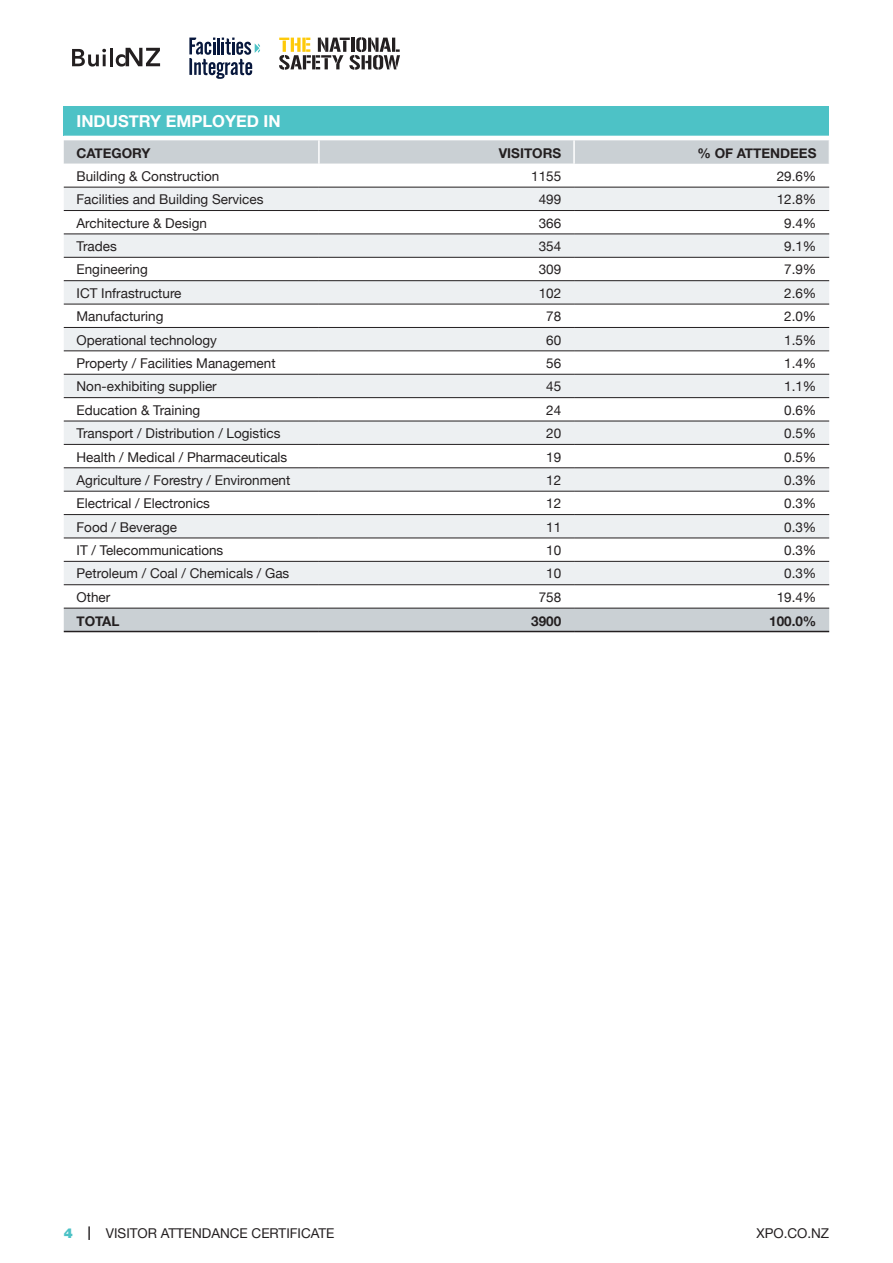
<style>
.page{position:relative;width:893px;height:1263px;background:#fff}
.page>*{position:absolute;margin:0;border:0;box-sizing:border-box;transform-origin:0 0}
.t1{font:700 16.5px "Helvetica Neue";color:#fff}
.t2{font:13.5px "Helvetica Neue";color:#231f20}
.t3{font:700 13.5px "Helvetica Neue";color:#231f20}
.s1{font-weight:900;color:#4dc2c6}
.s2{font-weight:700}
</style>
<div class="page">
<svg style="left:189px;top:38px;width:71px;height:41px"></svg>
<svg style="left:72px;top:47px;width:89px;height:20px"></svg>
<svg style="left:279px;top:37px;width:121px;height:33px"></svg>
<div style="left:64px;top:106px;width:765px;height:30px;background:#4dc2c6"></div>
<svg style="left:64px;top:585px;width:765px;height:23px"></svg>
<svg style="left:64px;top:188px;width:765px;height:396px;fill:#edf0f2"></svg>
<div style="left:64px;top:609px;width:765px;height:22px;background:#cad0d4"></div>
<hr style="left:64px;top:187px;width:255px;height:1px;background:#231f20">
<hr style="left:319px;top:187px;width:255px;height:1px;background:#231f20">
<hr style="left:574px;top:187px;width:255px;height:1px;background:#231f20">
<hr style="left:64px;top:210px;width:255px;height:1px;background:#231f20">
<hr style="left:319px;top:210px;width:255px;height:1px;background:#231f20">
<hr style="left:574px;top:210px;width:255px;height:1px;background:#231f20">
<hr style="left:64px;top:234px;width:255px;height:1px;background:#231f20">
<hr style="left:319px;top:234px;width:255px;height:1px;background:#231f20">
<hr style="left:574px;top:234px;width:255px;height:1px;background:#231f20">
<hr style="left:64px;top:257px;width:255px;height:1px;background:#231f20">
<hr style="left:319px;top:257px;width:255px;height:1px;background:#231f20">
<hr style="left:574px;top:257px;width:255px;height:1px;background:#231f20">
<hr style="left:64px;top:280px;width:255px;height:1px;background:#231f20">
<hr style="left:319px;top:280px;width:255px;height:1px;background:#231f20">
<hr style="left:574px;top:280px;width:255px;height:1px;background:#231f20">
<hr style="left:64px;top:304px;width:255px;height:1px;background:#231f20">
<hr style="left:319px;top:304px;width:255px;height:1px;background:#231f20">
<hr style="left:574px;top:304px;width:255px;height:1px;background:#231f20">
<hr style="left:64px;top:327px;width:255px;height:1px;background:#231f20">
<hr style="left:319px;top:327px;width:255px;height:1px;background:#231f20">
<hr style="left:574px;top:327px;width:255px;height:1px;background:#231f20">
<hr style="left:64px;top:350px;width:255px;height:1px;background:#231f20">
<hr style="left:319px;top:350px;width:255px;height:1px;background:#231f20">
<hr style="left:574px;top:350px;width:255px;height:1px;background:#231f20">
<hr style="left:64px;top:374px;width:255px;height:1px;background:#231f20">
<hr style="left:319px;top:374px;width:255px;height:1px;background:#231f20">
<hr style="left:574px;top:374px;width:255px;height:1px;background:#231f20">
<hr style="left:64px;top:397px;width:255px;height:1px;background:#231f20">
<hr style="left:319px;top:397px;width:255px;height:1px;background:#231f20">
<hr style="left:574px;top:397px;width:255px;height:1px;background:#231f20">
<hr style="left:64px;top:421px;width:255px;height:1px;background:#231f20">
<hr style="left:319px;top:421px;width:255px;height:1px;background:#231f20">
<hr style="left:574px;top:421px;width:255px;height:1px;background:#231f20">
<hr style="left:64px;top:444px;width:255px;height:1px;background:#231f20">
<hr style="left:319px;top:444px;width:255px;height:1px;background:#231f20">
<hr style="left:574px;top:444px;width:255px;height:1px;background:#231f20">
<hr style="left:64px;top:467px;width:255px;height:1px;background:#231f20">
<hr style="left:319px;top:467px;width:255px;height:1px;background:#231f20">
<hr style="left:574px;top:467px;width:255px;height:1px;background:#231f20">
<hr style="left:64px;top:491px;width:255px;height:1px;background:#231f20">
<hr style="left:319px;top:491px;width:255px;height:1px;background:#231f20">
<hr style="left:574px;top:491px;width:255px;height:1px;background:#231f20">
<hr style="left:64px;top:514px;width:255px;height:1px;background:#231f20">
<hr style="left:319px;top:514px;width:255px;height:1px;background:#231f20">
<hr style="left:574px;top:514px;width:255px;height:1px;background:#231f20">
<hr style="left:64px;top:538px;width:255px;height:1px;background:#231f20">
<hr style="left:319px;top:538px;width:255px;height:1px;background:#231f20">
<hr style="left:574px;top:538px;width:255px;height:1px;background:#231f20">
<hr style="left:64px;top:561px;width:255px;height:1px;background:#231f20">
<hr style="left:319px;top:561px;width:255px;height:1px;background:#231f20">
<hr style="left:574px;top:561px;width:255px;height:1px;background:#231f20">
<hr style="left:64px;top:584px;width:255px;height:1px;background:#231f20">
<hr style="left:319px;top:584px;width:255px;height:1px;background:#231f20">
<hr style="left:574px;top:584px;width:255px;height:1px;background:#231f20">
<hr style="left:64px;top:608px;width:255px;height:1px;background:#231f20">
<hr style="left:319px;top:608px;width:255px;height:1px;background:#231f20">
<hr style="left:574px;top:608px;width:255px;height:1px;background:#231f20">
<hr style="left:64px;top:631px;width:255px;height:1px;background:#231f20">
<hr style="left:319px;top:631px;width:255px;height:1px;background:#231f20">
<hr style="left:574px;top:631px;width:255px;height:1px;background:#231f20">
<svg style="left:64px;top:140px;width:766px;height:47px"></svg>
<hr style="left:573px;top:140px;width:2px;height:24px;background:#fff">
<p class="t1" style="left:77px;top:108px;width:206px">INDUSTRY EMPLOYED IN</p>
<p class="t3" style="left:77px;top:142px;width:76px">CATEGORY</p>
<p class="t3" style="left:499px;top:142px;width:64px">VISITORS</p>
<p class="t3" style="left:697px;top:142px;width:121px">% OF ATTENDEES</p>
<p class="t2" style="left:77px;top:166px;width:144px">Building &amp; Construction</p>
<p class="t2" style="left:531px;top:166px;width:32px">1155</p>
<p class="t2" style="left:777px;top:166px;width:41px">29.6%</p>
<p class="t2" style="left:77px;top:190px;width:189px">Facilities and Building Services</p>
<p class="t2" style="left:539px;top:190px;width:24px">499</p>
<p class="t2" style="left:777px;top:190px;width:41px">12.8%</p>
<p class="t2" style="left:77px;top:213px;width:132px">Architecture &amp; Design</p>
<p class="t2" style="left:539px;top:213px;width:24px">366</p>
<p class="t2" style="left:784px;top:213px;width:34px">9.4%</p>
<p class="t2" style="left:77px;top:236px;width:42px">Trades</p>
<p class="t2" style="left:539px;top:236px;width:24px">354</p>
<p class="t2" style="left:784px;top:236px;width:34px">9.1%</p>
<p class="t2" style="left:77px;top:260px;width:73px">Engineering</p>
<p class="t2" style="left:539px;top:260px;width:24px">309</p>
<p class="t2" style="left:784px;top:260px;width:34px">7.9%</p>
<p class="t2" style="left:77px;top:283px;width:107px">ICT Infrastructure</p>
<p class="t2" style="left:539px;top:283px;width:24px">102</p>
<p class="t2" style="left:784px;top:283px;width:34px">2.6%</p>
<p class="t2" style="left:77px;top:307px;width:89px">Manufacturing</p>
<p class="t2" style="left:546px;top:307px;width:17px">78</p>
<p class="t2" style="left:784px;top:307px;width:34px">2.0%</p>
<p class="t2" style="left:77px;top:330px;width:142px">Operational technology</p>
<p class="t2" style="left:546px;top:330px;width:17px">60</p>
<p class="t2" style="left:784px;top:330px;width:34px">1.5%</p>
<p class="t2" style="left:77px;top:353px;width:201px">Property / Facilities Management</p>
<p class="t2" style="left:546px;top:353px;width:17px">56</p>
<p class="t2" style="left:784px;top:353px;width:34px">1.4%</p>
<p class="t2" style="left:77px;top:377px;width:142px">Non-exhibiting supplier</p>
<p class="t2" style="left:546px;top:377px;width:17px">45</p>
<p class="t2" style="left:784px;top:377px;width:34px">1.1%</p>
<p class="t2" style="left:77px;top:400px;width:125px">Education &amp; Training</p>
<p class="t2" style="left:546px;top:400px;width:17px">24</p>
<p class="t2" style="left:784px;top:400px;width:34px">0.6%</p>
<p class="t2" style="left:77px;top:424px;width:206px">Transport / Distribution / Logistics</p>
<p class="t2" style="left:546px;top:424px;width:17px">20</p>
<p class="t2" style="left:784px;top:424px;width:34px">0.5%</p>
<p class="t2" style="left:77px;top:447px;width:212px">Health / Medical / Pharmaceuticals</p>
<p class="t2" style="left:546px;top:447px;width:17px">19</p>
<p class="t2" style="left:784px;top:447px;width:34px">0.5%</p>
<p class="t2" style="left:77px;top:470px;width:215px">Agriculture / Forestry / Environment</p>
<p class="t2" style="left:546px;top:470px;width:17px">12</p>
<p class="t2" style="left:784px;top:470px;width:34px">0.3%</p>
<p class="t2" style="left:77px;top:494px;width:135px">Electrical / Electronics</p>
<p class="t2" style="left:546px;top:494px;width:17px">12</p>
<p class="t2" style="left:784px;top:494px;width:34px">0.3%</p>
<p class="t2" style="left:77px;top:517px;width:102px">Food / Beverage</p>
<p class="t2" style="left:546px;top:517px;width:17px">11</p>
<p class="t2" style="left:784px;top:517px;width:34px">0.3%</p>
<p class="t2" style="left:77px;top:540px;width:148px">IT / Telecommunications</p>
<p class="t2" style="left:546px;top:540px;width:17px">10</p>
<p class="t2" style="left:784px;top:540px;width:34px">0.3%</p>
<p class="t2" style="left:77px;top:564px;width:214px">Petroleum / Coal / Chemicals / Gas</p>
<p class="t2" style="left:546px;top:564px;width:17px">10</p>
<p class="t2" style="left:784px;top:564px;width:34px">0.3%</p>
<p class="t2" style="left:77px;top:587px;width:35px">Other</p>
<p class="t2" style="left:539px;top:587px;width:24px">758</p>
<p class="t2" style="left:777px;top:587px;width:41px">19.4%</p>
<p class="t3" style="left:77px;top:610px;width:45px">TOTAL</p>
<p class="t3" style="left:531px;top:610px;width:32px">3900</p>
<p class="t3" style="left:769px;top:610px;width:49px">100.0%</p>
<p class="t2" style="left:64px;top:1223px;width:272px"><span class="s1">4</span> <span class="s2">|</span> VISITOR ATTENDANCE CERTIFICATE</p>
<p class="t2" style="left:756px;top:1223px;width:74px">XPO.CO.NZ</p>
</div>
